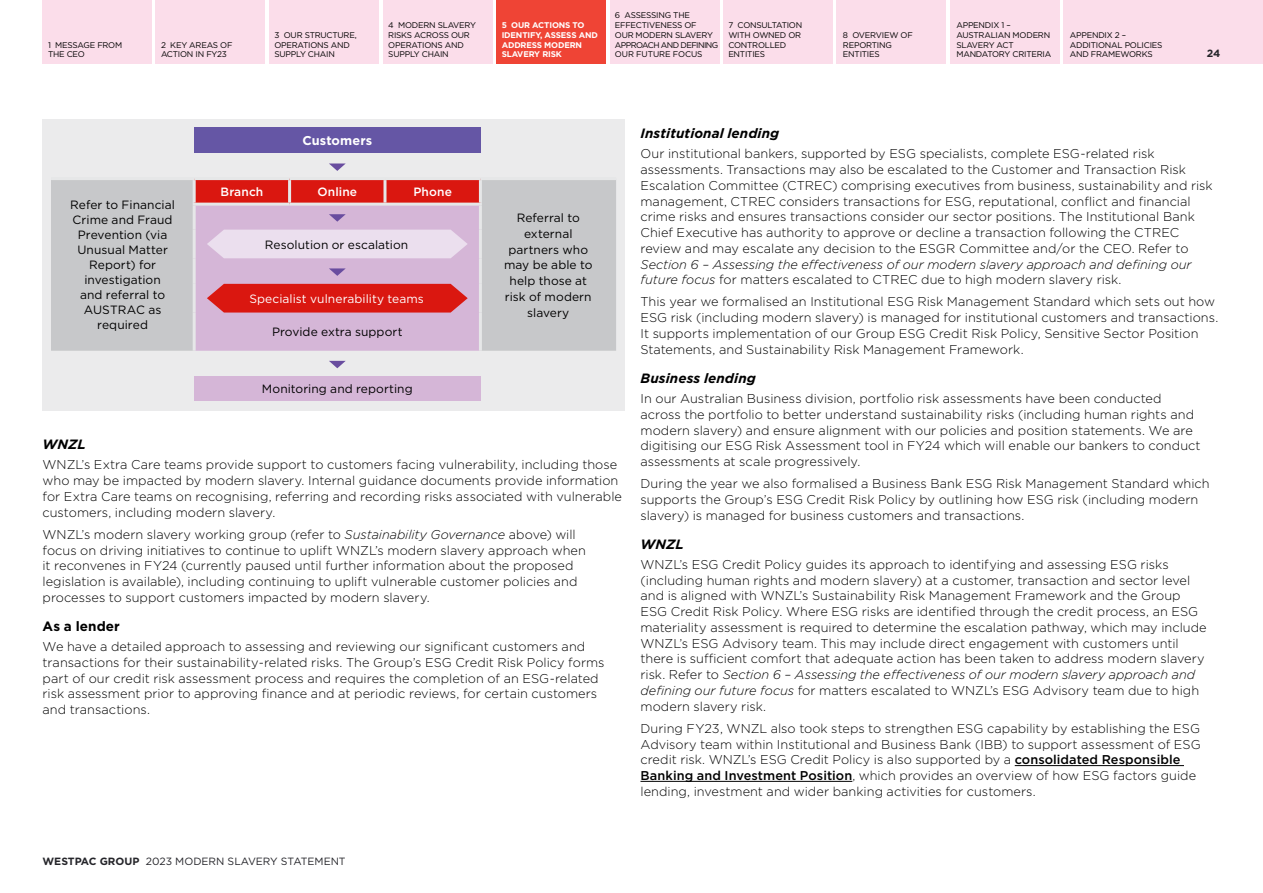
<style>
.page{position:relative;width:1263px;height:893px;background:#fff}
.page>*{position:absolute;margin:0;border:0;box-sizing:border-box;transform-origin:0 0}
.t1{font:italic 700 13.5px "Gotham";letter-spacing:.005em;color:#000}
.t2{font:700 13.5px "Gotham";letter-spacing:.005em;color:#000}
.t3{font:300 12.75px/15.8px "Gotham";color:#000}
.t4{font:italic 300 12.75px/15.8px "Gotham";color:#000}
.t5{font:700 12.75px "Gotham";letter-spacing:.005em;color:#fff}
.t6{font:12px/15px "Gotham";letter-spacing:.005em;color:#000;text-align:center}
.t7{font:12px "Gotham";letter-spacing:.005em;color:#fff}
.t8{font:500 12px "Gotham";letter-spacing:.01em;color:#fff}
.t9{font:10.5px "Gotham";color:#25252a}
.t10{font:700 10.5px "Gotham";color:#25252a}
.t11{font:8.25px/9.8px "Gotham";letter-spacing:-.025em;color:#000}
.t12{font:700 8.25px/9.8px "Gotham";letter-spacing:-.02em;color:#fff}
.s1{font-style:italic}
.s2{font-style:normal}
.s3{font-weight:500}
.s4{font-weight:700}
</style>
<div class="page">
<div style="left:43px;top:119px;width:582px;height:291px;background:#ebebec"></div>
<div style="left:194px;top:128px;width:286px;height:25px;background:#6556a5"></div>
<div style="left:51px;top:180px;width:565px;height:171px;background:#c7c8ca"></div>
<div style="left:194px;top:376px;width:286px;height:25px;background:#d5b6d7"></div>
<hr style="left:193px;top:203px;width:97px;height:3px;background:#e6e7e8">
<hr style="left:385px;top:203px;width:97px;height:3px;background:#e6e7e8">
<hr style="left:193px;top:180px;width:3px;height:23px;background:#e6e7e8">
<hr style="left:193px;top:206px;width:3px;height:24px;background:#e6e7e8">
<hr style="left:193px;top:230px;width:3px;height:28px;background:#e6e7e8">
<hr style="left:193px;top:258px;width:3px;height:26px;background:#e6e7e8">
<hr style="left:193px;top:284px;width:3px;height:29px;background:#e6e7e8">
<hr style="left:193px;top:313px;width:3px;height:38px;background:#e6e7e8">
<hr style="left:479px;top:180px;width:3px;height:23px;background:#e6e7e8">
<hr style="left:479px;top:206px;width:3px;height:24px;background:#e6e7e8">
<hr style="left:479px;top:230px;width:3px;height:28px;background:#e6e7e8">
<hr style="left:479px;top:258px;width:3px;height:26px;background:#e6e7e8">
<hr style="left:479px;top:284px;width:3px;height:29px;background:#e6e7e8">
<hr style="left:479px;top:313px;width:3px;height:38px;background:#e6e7e8">
<hr style="left:51px;top:177px;width:143px;height:3px;background:#e6e7e8">
<hr style="left:194px;top:177px;width:96px;height:3px;background:#e6e7e8">
<hr style="left:290px;top:177px;width:95px;height:3px;background:#e6e7e8">
<hr style="left:385px;top:177px;width:95px;height:3px;background:#e6e7e8">
<hr style="left:480px;top:177px;width:136px;height:3px;background:#e6e7e8">
<svg style="left:329px;top:163px;width:17px;height:8px"></svg>
<svg style="left:194px;top:179px;width:286px;height:172px"></svg>
<svg style="left:329px;top:361px;width:17px;height:7px"></svg>
<hr style="left:1015px;top:765px;width:169px;height:1px;background:#000">
<hr style="left:640px;top:781px;width:212px;height:1px;background:#000">
<div style="left:610px;top:0;width:109px;height:64px;background:#fbddea"></div>
<div style="left:723px;top:0;width:110px;height:64px;background:#fbddea"></div>
<div style="left:836px;top:0;width:110px;height:64px;background:#fbddea"></div>
<div style="left:950px;top:0;width:110px;height:64px;background:#fbddea"></div>
<div style="left:1063px;top:0;width:200px;height:64px;background:#fbddea"></div>
<div style="left:383px;top:0;width:109px;height:64px;background:#fbddea"></div>
<div style="left:269px;top:0;width:110px;height:64px;background:#fbddea"></div>
<div style="left:156px;top:0;width:109px;height:64px;background:#fbddea"></div>
<div style="left:43px;top:0;width:109px;height:64px;background:#fbddea"></div>
<div style="left:496px;top:0;width:110px;height:64px;background:#ef4435"></div>
<p class="t11" style="left:615px;top:10px;width:105px">6 ASSESSING THE<br>EFFECTIVENESS OF<br>OUR MODERN SLAVERY<br>APPROACH AND DEFINING<br>OUR FUTURE FOCUS</p>
<p class="t11" style="left:728px;top:20px;width:75px">7 CONSULTATION<br>WITH OWNED OR<br>CONTROLLED<br>ENTITIES</p>
<p class="t11" style="left:843px;top:30px;width:71px">8 OVERVIEW OF<br>REPORTING<br>ENTITIES</p>
<p class="t11" style="left:956px;top:20px;width:96px">APPENDIX 1 –<br>AUSTRALIAN MODERN<br>SLAVERY ACT<br>MANDATORY CRITERIA</p>
<p class="t11" style="left:1070px;top:30px;width:94px">APPENDIX 2 –<br>ADDITIONAL POLICIES<br>AND FRAMEWORKS</p>
<p class="t11" style="left:388px;top:20px;width:89px">4 MODERN SLAVERY<br>RISKS ACROSS OUR<br>OPERATIONS AND<br>SUPPLY CHAIN</p>
<p class="t12" style="left:502px;top:20px;width:98px">5 OUR ACTIONS TO<br>IDENTIFY, ASSESS AND<br>ADDRESS MODERN<br>SLAVERY RISK</p>
<p class="t11" style="left:274px;top:30px;width:84px">3 OUR STRUCTURE,<br>OPERATIONS AND<br>SUPPLY CHAIN</p>
<p class="t11" style="left:48px;top:40px;width:76px">1 MESSAGE FROM<br>THE CEO</p>
<p class="t10" style="left:1207px;top:47px;width:15px">24</p>
<p class="t11" style="left:161px;top:40px;width:73px">2 KEY AREAS OF<br>ACTION IN FY23</p>
<p class="t5" style="left:302px;top:132px;width:71px">Customers</p>
<p class="t6" style="left:70px;top:197px;width:106px">Refer to Financial<br>Crime and Fraud<br>Prevention (via<br>Unusual Matter<br>Report) for investigation<br>and referral to<br>AUSTRAC as required</p>
<p class="t8" style="left:220px;top:184px;width:44px">Branch</p>
<p class="t8" style="left:317px;top:184px;width:41px">Online</p>
<p class="t8" style="left:413px;top:184px;width:40px">Phone</p>
<p class="t6" style="left:265px;top:237px;width:145px">Resolution or escalation</p>
<p class="t7" style="left:249px;top:291px;width:176px">Specialist vulnerability teams</p>
<p class="t6" style="left:272px;top:324px;width:132px">Provide extra support</p>
<p class="t6" style="left:262px;top:381px;width:152px">Monitoring and reporting</p>
<p class="t6" style="left:504px;top:210px;width:90px;line-height:15.8px">Referral to external partners who may be able to help those at risk of modern slavery</p>
<p class="t1" style="left:43px;top:436px;width:45px">WNZL</p>
<p class="t3" style="left:43px;top:457px;width:581px">WNZL’s Extra Care teams provide support to customers facing vulnerability, including those who may be impacted by modern slavery. Internal guidance documents provide information for Extra Care teams on recognising, referring and recording risks associated with vulnerable customers, including modern slavery.</p>
<p class="t3" style="left:43px;top:526px;width:545px">WNZL’s modern slavery working group (refer to <span class="s1">Sustainability Governance</span> above) will focus on driving initiatives to continue to uplift WNZL’s modern slavery approach when it reconvenes in FY24 (currently paused until further information about the proposed legislation is available), including continuing to uplift vulnerable customer policies and processes to support customers impacted by modern slavery.</p>
<p class="t2" style="left:43px;top:617px;width:79px">As a lender</p>
<p class="t3" style="left:43px;top:638px;width:564px">We have a detailed approach to assessing and reviewing our significant customers and transactions for their sustainability-related risks. The Group’s ESG Credit Risk Policy forms part of our credit risk assessment process and requires the completion of an ESG-related risk assessment prior to approving finance and at periodic reviews, for certain customers and transactions.</p>
<p class="t1" style="left:640px;top:125px;width:140px">Institutional lending</p>
<p class="t3" style="left:640px;top:146px;width:574px">Our institutional bankers, supported by ESG specialists, complete ESG-related risk assessments. Transactions may also be escalated to the Customer and Transaction Risk Escalation Committee (CTREC) comprising executives from business, sustainability and risk management, CTREC considers transactions for ESG, reputational, conflict and financial crime risks and ensures transactions consider our sector positions. The Institutional Bank Chief Executive has authority to approve or decline a transaction following the CTREC review and may escalate any decision to the ESGR Committee and/or the CEO. Refer to</p>
<p class="t4" style="left:640px;top:256px;width:553px">Section 6 – Assessing the effectiveness of our modern slavery approach and defining our future focus <span class="s2">for matters escalated to CTREC due to high modern slavery risk.</span></p>
<p class="t3" style="left:640px;top:294px;width:579px">This year we formalised an Institutional ESG Risk Management Standard which sets out how ESG risk (including modern slavery) is managed for institutional customers and transactions.<br>It supports implementation of our Group ESG Credit Risk Policy, Sensitive Sector Position Statements, and Sustainability Risk Management Framework.</p>
<p class="t1" style="left:640px;top:369px;width:117px">Business lending</p>
<p class="t3" style="left:640px;top:390px;width:562px">In our Australian Business division, portfolio risk assessments have been conducted across the portfolio to better understand sustainability risks (including human rights and modern slavery) and ensure alignment with our policies and position statements. We are digitising our ESG Risk Assessment tool in FY24 which will enable our bankers to conduct assessments at scale progressively.</p>
<p class="t3" style="left:640px;top:475px;width:571px">During the year we also formalised a Business Bank ESG Risk Management Standard which supports the Group’s ESG Credit Risk Policy by outlining how ESG risk (including modern slavery) is managed for business customers and transactions.</p>
<p class="t1" style="left:640px;top:535px;width:45px">WNZL</p>
<p class="t3" style="left:640px;top:556px;width:568px">WNZL’s ESG Credit Policy guides its approach to identifying and assessing ESG risks (including human rights and modern slavery) at a customer, transaction and sector level and is aligned with WNZL’s Sustainability Risk Management Framework and the Group ESG Credit Risk Policy. Where ESG risks are identified through the credit process, an ESG materiality assessment is required to determine the escalation pathway, which may include WNZL’s ESG Advisory team. This may include direct engagement with customers until there is sufficient comfort that adequate action has been taken to address modern slavery risk. Refer to <span class="s1">Section 6 – Assessing the effectiveness of our modern slavery approach and defining our future focus</span> for matters escalated to WNZL’s ESG Advisory team due to high modern slavery risk.</p>
<p class="t3" style="left:640px;top:720px;width:562px">During FY23, WNZL also took steps to strengthen ESG capability by establishing the ESG Advisory team within Institutional and Business Bank (IBB) to support assessment of ESG credit risk. WNZL’s ESG Credit Policy is also supported by a <span class="s3">consolidated Responsible Banking and Investment Position</span>, which provides an overview of how ESG factors guide lending, investment and wider banking activities for customers.</p>
<p class="t9" style="left:43px;top:855px;width:305px"><span class="s4">WESTPAC GROUP</span> 2023 MODERN SLAVERY STATEMENT</p>
</div>
